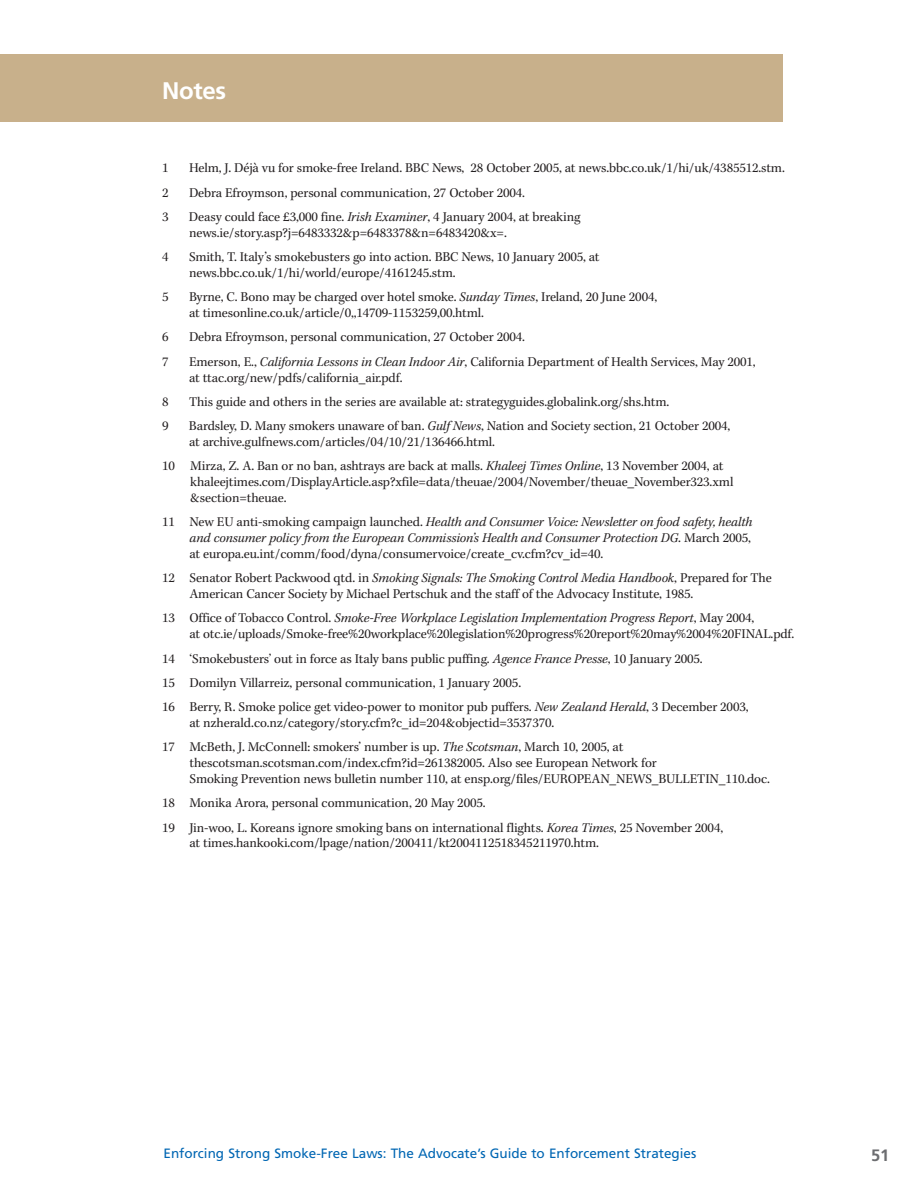
<style>
.page{position:relative;width:918px;height:1188px;background:#fff}
.page>*{position:absolute;margin:0;border:0;box-sizing:border-box;transform-origin:0 0}
.t1{font:700 24px "Frutiger";letter-spacing:-.01em;color:#fff}
.t2{font:700 16.5px "Frutiger";color:#6c6d70}
.t3{font:13.5px/15.8px "Kepler";letter-spacing:-.01em;color:#231f20}
.t4{font:italic 13.5px/15.8px "Kepler";letter-spacing:-.01em;color:#231f20;text-align:justify}
.t5{font:13.5px "Frutiger";color:#0166b3}
.s1{font-style:italic}
.s2{font-style:normal}
</style>
<div class="page">
<div style="left:0;top:54px;width:783px;height:68px;background:#c8b08b"></div>
<h1 class="t1" style="left:162px;top:81px;width:66px">Notes</h1>
<p class="t3" style="left:162px;top:161px;width:8px">1</p>
<p class="t3" style="left:189px;top:161px;width:597px">Helm, J. Déjà vu for smoke-free Ireland. BBC News, 28 October 2005, at news.bbc.co.uk/1/hi/uk/4385512.stm.</p>
<p class="t3" style="left:162px;top:185px;width:8px">2</p>
<p class="t3" style="left:189px;top:185px;width:337px">Debra Efroymson, personal communication, 27 October 2004.</p>
<p class="t3" style="left:162px;top:210px;width:8px">3</p>
<p class="t3" style="left:189px;top:210px;width:393px">Deasy could face £3,000 fine. <span class="s1">Irish Examiner</span>, 4 January 2004, at breaking news.ie/story.asp?j=6483332&amp;p=6483378&amp;n=6483420&amp;x=.</p>
<p class="t3" style="left:162px;top:250px;width:8px">4</p>
<p class="t3" style="left:189px;top:250px;width:412px">Smith, T. Italy’s smokebusters go into action. BBC News, 10 January 2005, at news.bbc.co.uk/1/hi/world/europe/4161245.stm.</p>
<p class="t3" style="left:162px;top:290px;width:8px">5</p>
<p class="t3" style="left:189px;top:290px;width:470px">Byrne, C. Bono may be charged over hotel smoke. <span class="s1">Sunday Times</span>, Ireland, 20 June 2004, at timesonline.co.uk/article/0,,14709-1153259,00.html.</p>
<p class="t3" style="left:162px;top:330px;width:8px">6</p>
<p class="t3" style="left:189px;top:330px;width:337px">Debra Efroymson, personal communication, 27 October 2004.</p>
<p class="t3" style="left:162px;top:355px;width:8px">7</p>
<p class="t3" style="left:189px;top:355px;width:568px">Emerson, E., <span class="s1">California Lessons in Clean Indoor Air</span>, California Department of Health Services, May 2001, at ttac.org/new/pdfs/california_air.pdf.</p>
<p class="t3" style="left:162px;top:395px;width:8px">8</p>
<p class="t3" style="left:189px;top:395px;width:482px">This guide and others in the series are available at: strategyguides.globalink.org/shs.htm.</p>
<p class="t3" style="left:162px;top:419px;width:8px">9</p>
<p class="t3" style="left:189px;top:419px;width:543px">Bardsley, D. Many smokers unaware of ban. <span class="s1">Gulf News</span>, Nation and Society section, 21 October 2004, at archive.gulfnews.com/articles/04/10/21/136466.html.</p>
<p class="t3" style="left:190px;top:459px;width:545px;text-indent:-28px">10 Mirza, Z. A. Ban or no ban, ashtrays are back at malls. <span class="s1">Khaleej Times Online</span>, 13 November 2004, at khaleejtimes.com/DisplayArticle.asp?xfile=data/theuae/2004/November/theuae_November323.xml &amp;section=theuae.</p>
<p class="t4" style="left:190px;top:515px;width:565px;text-indent:-28px"><span class="s2">11 New EU anti-smoking campaign launched.</span> Health and Consumer Voice: Newsletter on food safety, health and consumer policy from the European Commission’s Health and Consumer Protection DG<span class="s2">. March 2005, at europa.eu.int/comm/food/dyna/consumervoice/create_cv.cfm?cv_id=40.</span></p>
<p class="t3" style="left:190px;top:571px;width:584px;text-indent:-28px">12 Senator Robert Packwood qtd. in <span class="s1">Smoking Signals: The Smoking Control Media Handbook</span>, Prepared for The<br>American Cancer Society by Michael Pertschuk and the staff of the Advocacy Institute, 1985.</p>
<p class="t3" style="left:190px;top:611px;width:606px;text-indent:-28px">13 Office of Tobacco Control. <span class="s1">Smoke-Free Workplace Legislation Implementation Progress Report</span>, May 2004,<br>at otc.ie/uploads/Smoke-free%20workplace%20legislation%20progress%20report%20may%2004%20FINAL.pdf.</p>
<p class="t3" style="left:162px;top:647px;width:588px;line-height:24.5px">14 ‘Smokebusters’ out in force as Italy bans public puffing. <span class="s1">Agence France Presse</span>, 10 January 2005.<br>15 Domilyn Villarreiz, personal communication, 1 January 2005.<br>16 Berry, R. Smoke police get video-power to monitor pub puffers. <span class="s1">New Zealand Herald</span>, 3 December 2003,</p>
<p class="t3" style="left:162px;top:712px;width:463px;line-height:24.5px;text-indent:28px">at nzherald.co.nz/category/story.cfm?c_id=204&amp;objectid=3537370.<br>17 McBeth, J. McConnell: smokers’ number is up. <span class="s1">The Scotsman</span>, March 10, 2005, at</p>
<p class="t3" style="left:190px;top:756px;width:582px">thescotsman.scotsman.com/index.cfm?id=261382005. Also see European Network for<br>Smoking Prevention news bulletin number 110, at ensp.org/files/EUROPEAN_NEWS_BULLETIN_110.doc.</p>
<p class="t3" style="left:162px;top:792px;width:563px;line-height:24.5px">18 Monika Arora, personal communication, 20 May 2005.<br>19 Jin-woo, L. Koreans ignore smoking bans on international flights. <span class="s1">Korea Times</span>, 25 November 2004,</p>
<p class="t3" style="left:190px;top:836px;width:411px">at times.hankooki.com/lpage/nation/200411/kt2004112518345211970.htm.</p>
<p class="t5" style="left:164px;top:1147px;width:534px">Enforcing Strong Smoke-Free Laws: The Advocate’s Guide to Enforcement Strategies</p>
<p class="t2" style="left:871px;top:1149px;width:20px">51</p>
</div>
